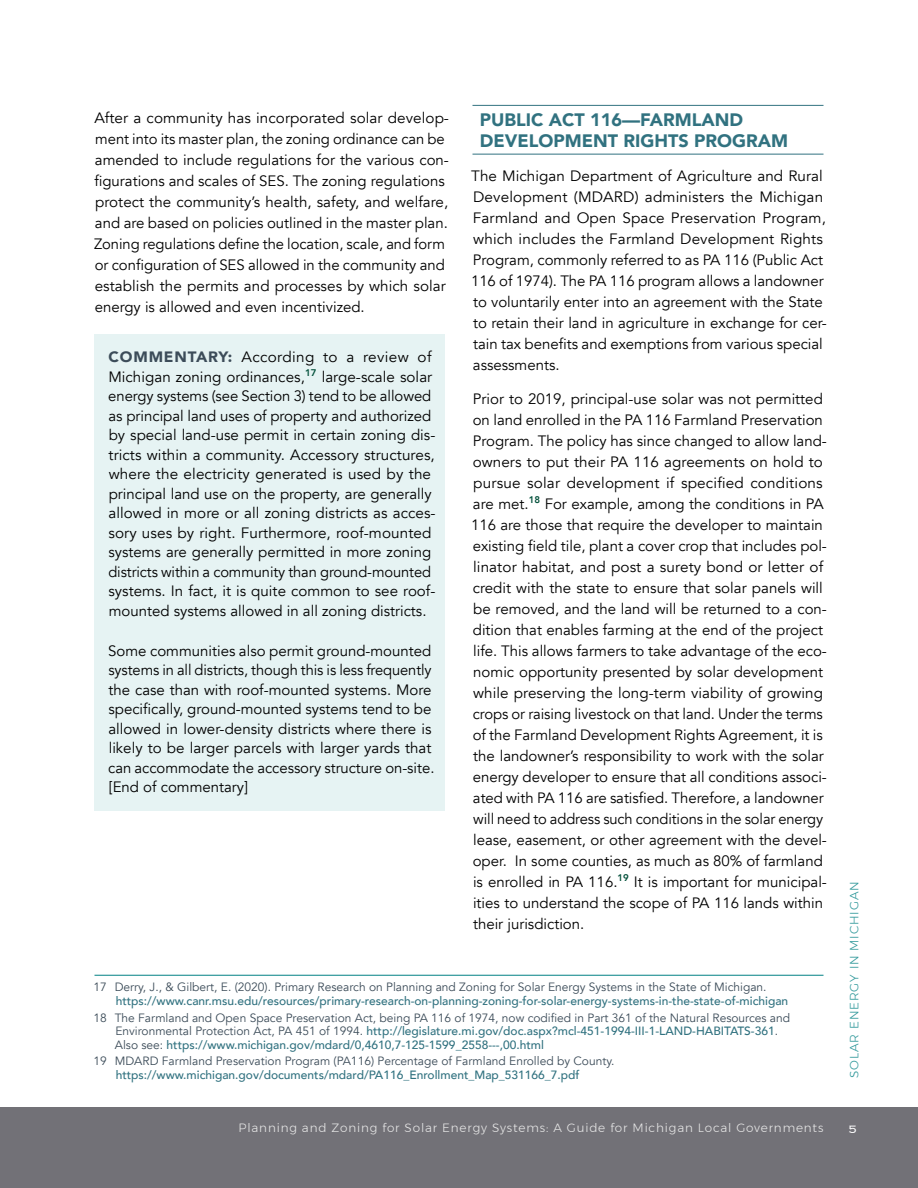
<style>
.page{position:relative;width:918px;height:1188px;background:#fff}
.page>*{position:absolute;margin:0;border:0;box-sizing:border-box;transform-origin:0 0}
.SubHEADER{font:900 18px/21px "Avenir";color:#317280}
.Content-justified{font:15px/21px "Avenir";color:#000}
.BOX-COMMENTARY{font:15px/19.5px "Avenir";color:#000}
.t1{font:300 14.25px "Copperplate";color:#fff}
.Footnote{font:12px/13.5px "Avenir";color:#3c4c59}
.Footnote-2{font:500 12px/13.5px "Avenir";color:#317280}
.t2{font:300 12px "Montserrat";letter-spacing:.07em;color:#e6e6e6}
.t3{font:300 12px "Montserrat";letter-spacing:.07em;color:#339a9c}
.s1{font-weight:900;color:#3c4c59}
.s2{font-weight:400;color:#3c4c59}
.s3{font-weight:500;color:#317280}
</style>
<div class="page">
<div style="left:0;top:1108px;width:918px;height:80px;background:#727177"></div>
<div style="left:94px;top:334px;width:352px;height:300px;background:#e6f3f3"></div>
<div style="left:94px;top:627px;width:352px;height:184px;background:#e6f3f3"></div>
<hr style="left:94px;top:975px;width:730px;height:1px;background:#008183">
<hr style="left:472px;top:105px;width:352px;height:1px;background:#317280">
<hr style="left:472px;top:154px;width:352px;height:1px;background:#317280">
<p class="Content-justified" style="left:94px;top:108px;width:356px">After a community has incorporated solar develop&shy;ment into its master plan, the zoning ordinance can be amended to include regulations for the various con&shy;figurations and scales of SES. The zoning regulations protect the community’s health, safety, and welfare, and are based on policies outlined in the master plan.<br>Zoning regulations define the location, scale, and form or configuration of SES allowed in the community and establish the permits and processes by which solar energy is allowed and even incentivized.</p>
<p class="BOX-COMMENTARY" style="left:108px;top:348px;width:329px"><span class="s1">COMMENTARY:</span> According to a review of Michigan zoning ordinances,<sup>17</sup> large-scale solar energy systems (see Section 3) tend to be allowed as principal land uses of property and authorized by special land-use permit in certain zoning dis&shy;tricts within a community. Accessory structures, where the electricity generated is used by the principal land use on the property, are generally allowed in more or all zoning districts as acces&shy;sory uses by right. Furthermore, roof-mounted systems are generally permitted in more zoning districts within a community than ground-mounted systems. In fact, it is quite common to see roof&shy;mounted systems allowed in all zoning districts.</p>
<p class="BOX-COMMENTARY" style="left:108px;top:641px;width:328px">Some communities also permit ground-mounted systems in all districts, though this is less frequently the case than with roof-mounted systems. More specifically, ground-mounted systems tend to be allowed in lower-density districts where there is likely to be larger parcels with larger yards that can accommodate the accessory structure on-site. [End of commentary]</p>
<p class="SubHEADER" style="left:480px;top:109px;width:310px">PUBLIC ACT 116—FARMLAND<br>DEVELOPMENT RIGHTS PROGRAM</p>
<p class="Content-justified" style="left:471px;top:166px;width:357px">The Michigan Department of Agriculture and Rural Development (MDARD) administers the Michigan Farmland and Open Space Preservation Program, which includes the Farmland Development Rights Program, commonly referred to as PA 116 (Public Act 116 of 1974). The PA 116 program allows a landowner to voluntarily enter into an agreement with the State to retain their land in agriculture in exchange for cer&shy;tain tax benefits and exemptions from various special assessments.</p>
<p class="Content-justified" style="left:471px;top:389px;width:357px">Prior to 2019, principal-use solar was not permitted on land enrolled in the PA 116 Farmland Preservation Program. The policy has since changed to allow land&shy;owners to put their PA 116 agreements on hold to pursue solar development if specified conditions are met.<sup>18</sup> For example, among the conditions in PA 116 are those that require the developer to maintain existing field tile, plant a cover crop that includes pol&shy;linator habitat, and post a surety bond or letter of credit with the state to ensure that solar panels will be removed, and the land will be returned to a con&shy;dition that enables farming at the end of the project life. This allows farmers to take advantage of the eco&shy;nomic opportunity presented by solar development while preserving the long-term viability of growing crops or raising livestock on that land. Under the terms of the Farmland Development Rights Agreement, it is the landowner’s responsibility to work with the solar energy developer to ensure that all conditions associ&shy;ated with PA 116 are satisfied. Therefore, a landowner will need to address such conditions in the solar energy lease, easement, or other agreement with the devel&shy;oper. In some counties, as much as 80% of farmland is enrolled in PA 116.<sup>19</sup> It is important for municipal&shy;ities to understand the scope of PA 116 lands within their jurisdiction.</p>
<p class="Footnote-2" style="left:116px;top:980px;width:674px;text-indent:-22px"><span class="s2">17 Derry, J., &amp; Gilbert, E. (2020). Primary Research on Planning and Zoning for Solar Energy Systems in the State of Michigan. </span>https://www.canr.msu.edu/resources/primary-research-on-planning-zoning-for-solar-energy-systems-in-the-state-of-michigan</p>
<p class="Footnote" style="left:115px;top:1011px;width:677px;text-indent:-21px">18 The Farmland and Open Space Preservation Act, being PA 116 of 1974, now codified in Part 361 of the Natural Resources and<br>Environmental Protection Act, PA 451 of 1994. <span class="s3">http://legislature.mi.gov/doc.aspx?mcl-451-1994-III-1-LAND-HABITATS-361</span>.<br>Also see: <span class="s3">https://www.michigan.gov/mdard/0,4610,7-125-1599_2558---,00.html</span></p>
<p class="Footnote" style="left:116px;top:1055px;width:500px;text-indent:-22px">19 MDARD Farmland Preservation Program (PA116) Percentage of Farmland Enrolled by County. <span class="s3">https://www.michigan.gov/documents/mdard/PA116_Enrollment_Map_531166_7.pdf</span></p>
<p class="t3" style="left:845px;top:1078px;width:198px;rotate:-90deg">SOLAR ENERGY IN MICHIGAN</p>
<p class="t2" style="left:239px;top:1119px;width:586px">Planning and Zoning for Solar Energy Systems: A Guide for Michigan Local Governments</p>
<p class="t1" style="left:849px;top:1120px;width:10px">5</p>
</div>
